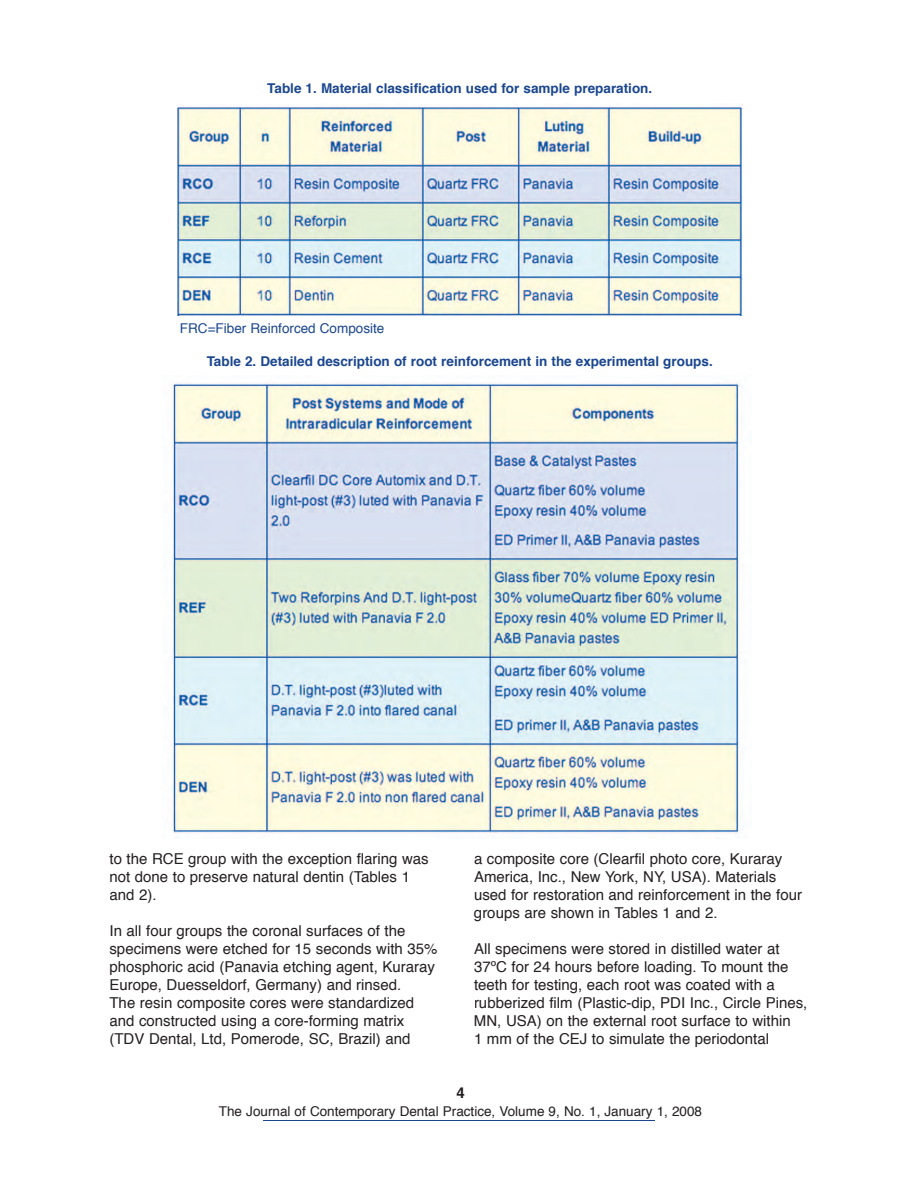
<style>
.page{position:relative;width:918px;height:1188px;background:#fff}
.page>*{position:absolute;margin:0;border:0;box-sizing:border-box;transform-origin:0 0}
.t1{font:15px/18px "Helvetica";color:#231f20}
.t2{font:700 15px "Helvetica";color:#231f20}
.t3{font:700 13.5px "Helvetica";color:#1a468f}
.t4{font:13.5px "Helvetica";color:#231f20}
.t5{font:13.5px "Helvetica";color:#1a468f}
</style>
<div class="page">
<hr style="left:263px;top:1120px;width:392px;height:1px;background:#1a468f">
<img style="left:177px;top:104px;width:565px;height:211px">
<img style="left:171px;top:382px;width:572px;height:452px">
<p class="t3" style="left:267px;top:82px;width:387px">Table 1. Material classification used for sample preparation.</p>
<p class="t5" style="left:180px;top:323px;width:206px">FRC=Fiber Reinforced Composite</p>
<p class="t3" style="left:207px;top:355px;width:508px">Table 2. Detailed description of root reinforcement in the experimental groups.</p>
<p class="t1" style="left:109px;top:851px;width:321px">to the RCE group with the exception flaring was not done to preserve natural dentin (Tables 1 and 2).</p>
<p class="t1" style="left:109px;top:923px;width:330px">In all four groups the coronal surfaces of the specimens were etched for 15 seconds with 35% phosphoric acid (Panavia etching agent, Kuraray Europe, Duesseldorf, Germany) and rinsed.<br>The resin composite cores were standardized and constructed using a core-forming matrix (TDV Dental, Ltd, Pomerode, SC, Brazil) and</p>
<p class="t1" style="left:474px;top:851px;width:330px">a composite core (Clearfil photo core, Kuraray America, Inc., New York, NY, USA). Materials used for restoration and reinforcement in the four groups are shown in Tables 1 and 2.</p>
<p class="t1" style="left:474px;top:941px;width:335px">All specimens were stored in distilled water at 37ºC for 24 hours before loading. To mount the teeth for testing, each root was coated with a rubberized film (Plastic-dip, PDI Inc., Circle Pines, MN, USA) on the external root surface to within<br>1 mm of the CEJ to simulate the periodontal</p>
<p class="t2" style="left:456px;top:1086px;width:10px">4</p>
<p class="t4" style="left:219px;top:1106px;width:485px">The Journal of Contemporary Dental Practice, Volume 9, No. 1, January 1, 2008</p>
</div>
